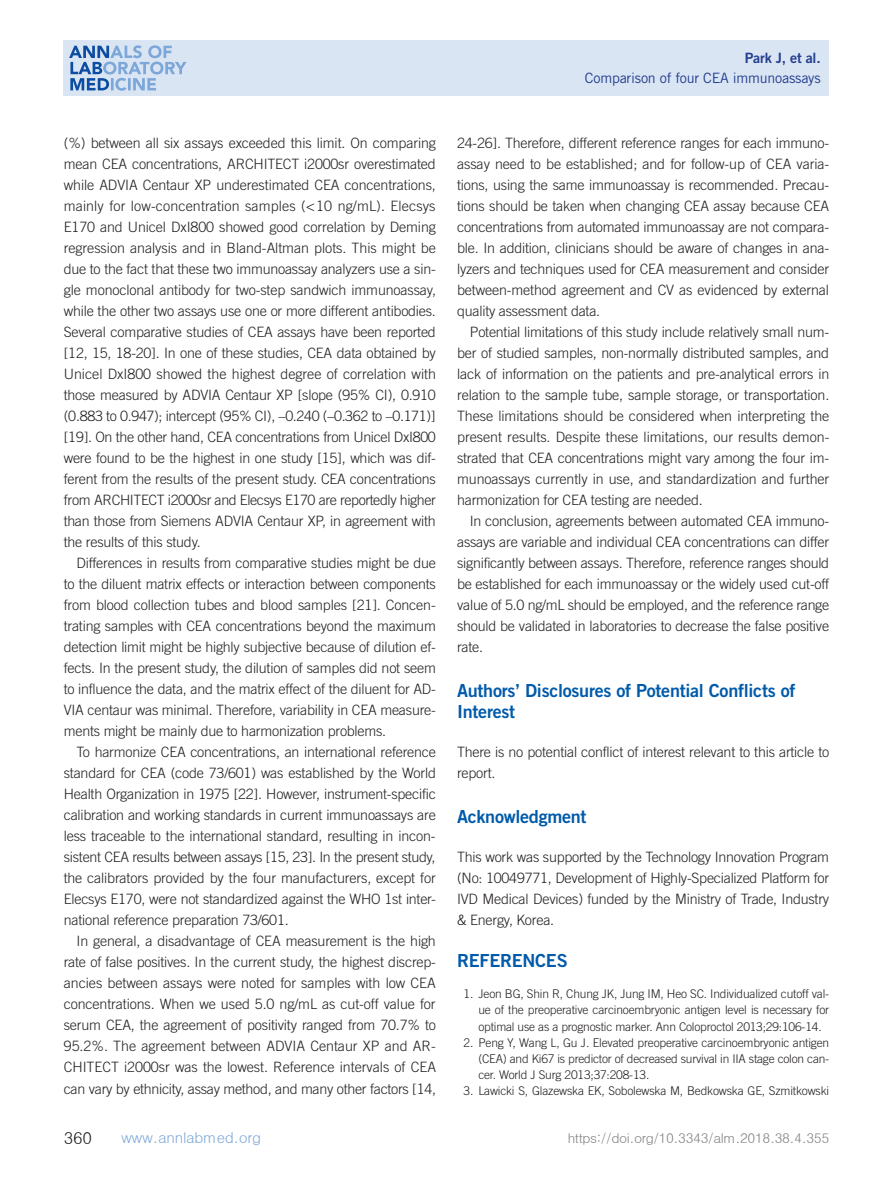
<style>
.page{position:relative;width:893px;height:1191px;background:#fff}
.page>*{position:absolute;margin:0;border:0;box-sizing:border-box;transform-origin:0 0}
.t1{font:18px/21px "Trade Gothic LT Std Bd 2";letter-spacing:-.015em;color:#015aaa}
.t2{font:16.5px "Dotum";color:#231f20}
.t3{font:15px "Dotum";letter-spacing:-.02em;color:#7ca7d8}
.t4{font:300 14.25px/21px "Trade Gothic LT Std";letter-spacing:-.015em;color:#231f20;text-align:justify}
.t5{font:14.25px "Trade Gothic LT Std";letter-spacing:-.015em;color:#253f8e}
.t6{font:14.25px "Trade Gothic LT Std Bd 2";letter-spacing:-.015em;color:#253f8e}
.t7{font:13.5px "Dotum";letter-spacing:-.03em;color:#808285}
.t8{font:300 12px/16px "Trade Gothic LT Std";letter-spacing:-.015em;color:#231f20;text-align:justify}
</style>
<div class="page">
<div style="left:64px;top:40px;width:765px;height:56px;background:#dae5f4"></div>
<svg style="left:69px;top:45px;width:118px;height:46px"></svg>
<p class="t4" style="left:64px;top:132px;width:374px">(%) between all six assays exceeded this limit. On comparing mean CEA concentrations, ARCHITECT i2000sr overestimated while ADVIA Centaur XP underestimated CEA concentrations, mainly for low-concentration samples (&lt;10 ng/mL). Elecsys E170 and Unicel DxI800 showed good correlation by Deming regression analysis and in Bland-Altman plots. This might be due to the fact that these two immunoassay analyzers use a sin&shy;gle monoclonal antibody for two-step sandwich immunoassay, while the other two assays use one or more different antibodies.<br>Several comparative studies of CEA assays have been reported [12, 15, 18-20]. In one of these studies, CEA data obtained by Unicel DxI800 showed the highest degree of correlation with those measured by ADVIA Centaur XP [slope (95% CI), 0.910 (0.883 to 0.947); intercept (95% CI), –0.240 (–0.362 to –0.171)] [19]. On the other hand, CEA concentrations from Unicel DxI800 were found to be the highest in one study [15], which was dif&shy;ferent from the results of the present study. CEA concentrations from ARCHITECT i2000sr and Elecsys E170 are reportedly higher than those from Siemens ADVIA Centaur XP, in agreement with the results of this study.</p>
<p class="t4" style="left:64px;top:552px;width:374px;text-indent:13px">Differences in results from comparative studies might be due to the diluent matrix effects or interaction between components from blood collection tubes and blood samples [21]. Concen&shy;trating samples with CEA concentrations beyond the maximum detection limit might be highly subjective because of dilution ef&shy;fects. In the present study, the dilution of samples did not seem to influence the data, and the matrix effect of the diluent for AD-VIA centaur was minimal. Therefore, variability in CEA measure&shy;ments might be mainly due to harmonization problems.</p>
<p class="t4" style="left:64px;top:741px;width:374px;text-indent:13px">To harmonize CEA concentrations, an international reference standard for CEA (code 73/601) was established by the World Health Organization in 1975 [22]. However, instrument-specific calibration and working standards in current immunoassays are less traceable to the international standard, resulting in incon&shy;sistent CEA results between assays [15, 23]. In the present study, the calibrators provided by the four manufacturers, except for Elecsys E170, were not standardized against the WHO 1st inter&shy;national reference preparation 73/601.</p>
<p class="t4" style="left:64px;top:930px;width:374px;text-indent:13px">In general, a disadvantage of CEA measurement is the high rate of false positives. In the current study, the highest discrep&shy;ancies between assays were noted for samples with low CEA concentrations. When we used 5.0 ng/mL as cut-off value for serum CEA, the agreement of positivity ranged from 70.7% to 95.2%. The agreement between ADVIA Centaur XP and AR-CHITECT i2000sr was the lowest. Reference intervals of CEA can vary by ethnicity, assay method, and many other factors [14,</p>
<p class="t6" style="left:745px;top:49px;width:77px">Park J, et al.</p>
<p class="t5" style="left:585px;top:69px;width:237px">Comparison of four CEA immunoassays</p>
<p class="t4" style="left:457px;top:132px;width:374px">24-26]. Therefore, different reference ranges for each immuno&shy;assay need to be established; and for follow-up of CEA varia&shy;tions, using the same immunoassay is recommended. Precau&shy;tions should be taken when changing CEA assay because CEA concentrations from automated immunoassay are not compara&shy;ble. In addition, clinicians should be aware of changes in ana&shy;lyzers and techniques used for CEA measurement and consider between-method agreement and CV as evidenced by external quality assessment data.</p>
<p class="t4" style="left:457px;top:321px;width:374px;text-indent:13px">Potential limitations of this study include relatively small num&shy;ber of studied samples, non-normally distributed samples, and lack of information on the patients and pre-analytical errors in relation to the sample tube, sample storage, or transportation.<br>These limitations should be considered when interpreting the present results. Despite these limitations, our results demon&shy;strated that CEA concentrations might vary among the four im&shy;munoassays currently in use, and standardization and further harmonization for CEA testing are needed.</p>
<p class="t4" style="left:457px;top:510px;width:374px;text-indent:13px">In conclusion, agreements between automated CEA immuno&shy;assays are variable and individual CEA concentrations can differ significantly between assays. Therefore, reference ranges should be established for each immunoassay or the widely used cut-off value of 5.0 ng/mL should be employed, and the reference range should be validated in laboratories to decrease the false positive rate.</p>
<p class="t1" style="left:457px;top:680px;width:340px">Authors’ Disclosures of Potential Conflicts of<br>Interest</p>
<p class="t4" style="left:457px;top:741px;width:374px">There is no potential conflict of interest relevant to this article to report.</p>
<p class="t1" style="left:457px;top:806px;width:131px">Acknowledgment</p>
<p class="t4" style="left:457px;top:846px;width:374px">This work was supported by the Technology Innovation Program (No: 10049771, Development of Highly-Specialized Platform for IVD Medical Devices) funded by the Ministry of Trade, Industry &amp; Energy, Korea.</p>
<p class="t1" style="left:457px;top:950px;width:112px">REFERENCES</p>
<p class="t8" style="left:478px;top:986px;width:352px;text-indent:-15px">1. Jeon BG, Shin R, Chung JK, Jung IM, Heo SC. Individualized cutoff val&shy;ue of the preoperative carcinoembryonic antigen level is necessary for optimal use as a prognostic marker. Ann Coloproctol 2013;29:106-14.</p>
<p class="t8" style="left:478px;top:1034px;width:352px;text-indent:-15px">2. Peng Y, Wang L, Gu J. Elevated preoperative carcinoembryonic antigen (CEA) and Ki67 is predictor of decreased survival in IIA stage colon can&shy;cer. World J Surg 2013;37:208-13.</p>
<p class="t8" style="left:464px;top:1082px;width:367px">3. Lawicki S, Glazewska EK, Sobolewska M, Bedkowska GE, Szmitkowski</p>
<p class="t2" style="left:64px;top:1129px;width:30px">360</p>
<p class="t3" style="left:121px;top:1130px;width:142px">www.annlabmed.org</p>
<p class="t7" style="left:568px;top:1131px;width:263px">https://doi.org/10.3343/alm.2018.38.4.355</p>
</div>
